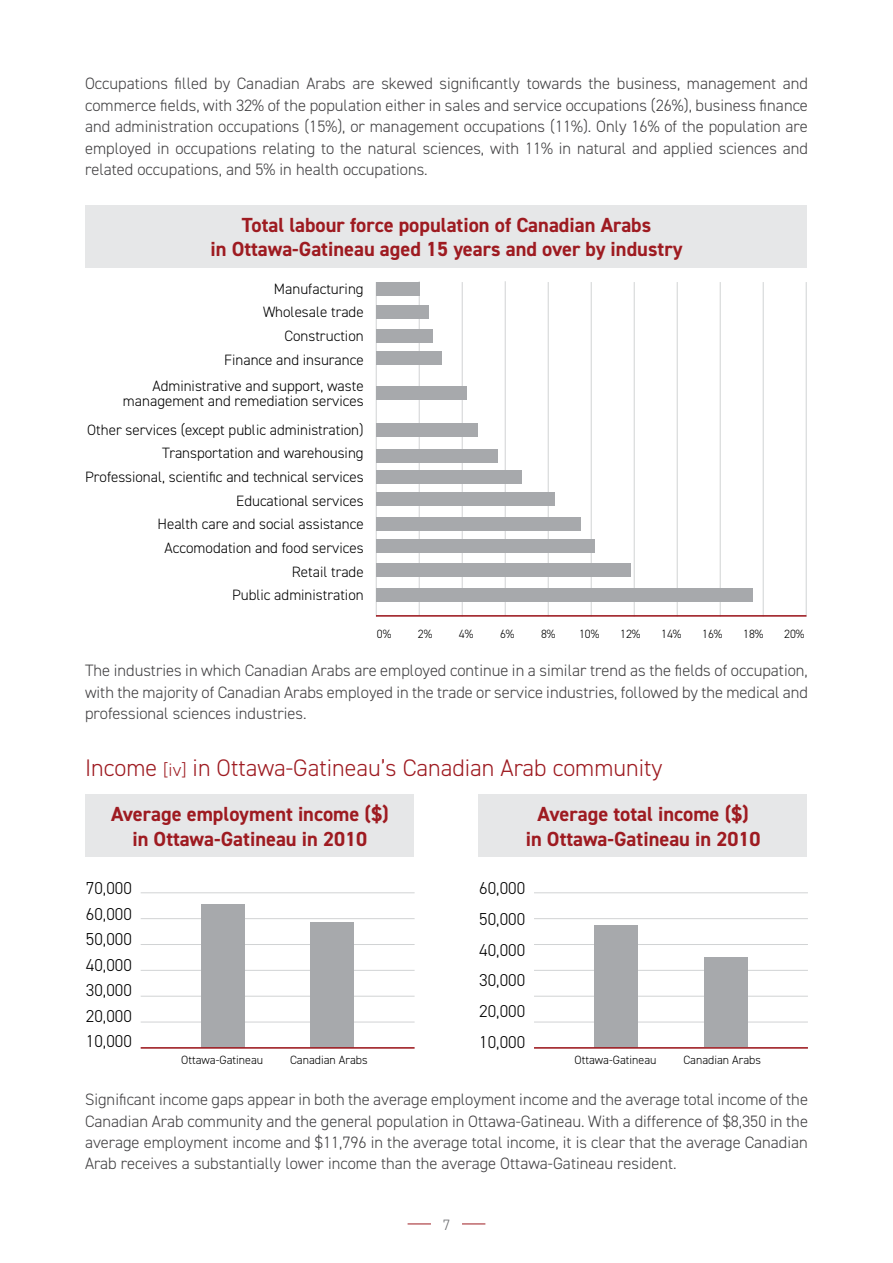
<style>
.page{position:relative;width:893px;height:1263px;background:#fff}
.page>*{position:absolute;margin:0;border:0;box-sizing:border-box;transform-origin:0 0}
.t1{font:300 24px "DIN2014";color:#9e1b21}
.t2{font:700 20.4px/24.6px "DIN2014";color:#9e1b21;text-align:center}
.t3{font:300 17.25px/25.5px "DIN2014";color:#000;text-align:justify}
.t4{font:300 16.5px/21.5px "DIN2014";color:#414042;text-align:justify}
.t5{font:300 15px/23.7px "DIN2014";color:#000;text-align:right}
.t6{font:300 15px "DIN2014";color:#6d6e71}
.t7{font:300 12px "DIN2014";color:#000}
.s1{font-size:18px}
</style>
<div class="page">
<svg style="left:462px;top:1224px;width:23px;height:1px"></svg>
<svg style="left:408px;top:1224px;width:23px;height:1px"></svg>
<div style="left:85px;top:206px;width:721px;height:62px;background:#e6e7e8"></div>
<hr style="left:376px;top:282px;width:1px;height:335px;background:#d1d3d4">
<hr style="left:462px;top:282px;width:1px;height:335px;background:#d1d3d4">
<hr style="left:505px;top:281px;width:1px;height:335px;background:#d1d3d4">
<hr style="left:419px;top:281px;width:1px;height:335px;background:#d1d3d4">
<hr style="left:591px;top:282px;width:1px;height:335px;background:#d1d3d4">
<hr style="left:548px;top:282px;width:1px;height:335px;background:#d1d3d4">
<hr style="left:677px;top:282px;width:1px;height:335px;background:#d1d3d4">
<hr style="left:634px;top:282px;width:1px;height:335px;background:#d1d3d4">
<hr style="left:763px;top:282px;width:1px;height:335px;background:#d1d3d4">
<hr style="left:720px;top:282px;width:1px;height:335px;background:#d1d3d4">
<hr style="left:806px;top:282px;width:1px;height:335px;background:#d1d3d4">
<hr style="left:376px;top:615px;width:430px;height:2px;background:#9e1b21">
<div style="left:376px;top:589px;width:377px;height:13px;background:#a7a9ac"></div>
<div style="left:376px;top:563px;width:255px;height:14px;background:#a7a9ac"></div>
<div style="left:376px;top:539px;width:219px;height:14px;background:#a7a9ac"></div>
<div style="left:376px;top:518px;width:205px;height:13px;background:#a7a9ac"></div>
<div style="left:376px;top:492px;width:179px;height:14px;background:#a7a9ac"></div>
<div style="left:376px;top:470px;width:146px;height:14px;background:#a7a9ac"></div>
<div style="left:376px;top:449px;width:122px;height:14px;background:#a7a9ac"></div>
<div style="left:376px;top:423px;width:102px;height:13px;background:#a7a9ac"></div>
<div style="left:376px;top:386px;width:91px;height:14px;background:#a7a9ac"></div>
<div style="left:376px;top:351px;width:66px;height:14px;background:#a7a9ac"></div>
<div style="left:376px;top:329px;width:57px;height:14px;background:#a7a9ac"></div>
<div style="left:376px;top:306px;width:53px;height:13px;background:#a7a9ac"></div>
<div style="left:376px;top:282px;width:44px;height:13px;background:#a7a9ac"></div>
<hr style="left:141px;top:1022px;width:274px;height:1px;background:#d1d3d4">
<hr style="left:534px;top:1022px;width:274px;height:1px;background:#d1d3d4">
<hr style="left:141px;top:996px;width:274px;height:1px;background:#d1d3d4">
<hr style="left:534px;top:996px;width:274px;height:1px;background:#d1d3d4">
<hr style="left:141px;top:970px;width:274px;height:1px;background:#d1d3d4">
<hr style="left:534px;top:970px;width:274px;height:1px;background:#d1d3d4">
<hr style="left:141px;top:944px;width:274px;height:1px;background:#d1d3d4">
<hr style="left:534px;top:944px;width:274px;height:1px;background:#d1d3d4">
<hr style="left:141px;top:918px;width:274px;height:1px;background:#d1d3d4">
<hr style="left:534px;top:918px;width:274px;height:1px;background:#d1d3d4">
<hr style="left:141px;top:892px;width:274px;height:1px;background:#d1d3d4">
<hr style="left:534px;top:892px;width:274px;height:1px;background:#d1d3d4">
<div style="left:201px;top:904px;width:44px;height:143px;background:#a7a9ac"></div>
<div style="left:311px;top:922px;width:43px;height:125px;background:#a7a9ac"></div>
<div style="left:595px;top:925px;width:43px;height:122px;background:#a7a9ac"></div>
<div style="left:704px;top:958px;width:43px;height:89px;background:#a7a9ac"></div>
<div style="left:85px;top:794px;width:329px;height:62px;background:#e6e7e8"></div>
<div style="left:478px;top:794px;width:329px;height:62px;background:#e6e7e8"></div>
<hr style="left:141px;top:1047px;width:274px;height:2px;background:#9e1b21">
<hr style="left:534px;top:1047px;width:274px;height:2px;background:#9e1b21">
<p class="t4" style="left:85px;top:73px;width:724px">Occupations filled by Canadian Arabs are skewed significantly towards the business, management and commerce fields, with 32% of the population either in sales and service occupations (26%), business finance and administration occupations (15%), or management occupations (11%). Only 16% of the population are employed in occupations relating to the natural sciences, with 11% in natural and applied sciences and related occupations, and 5% in health occupations.</p>
<p class="t2" style="left:210px;top:212px;width:473px">Total labour force population of Canadian Arabs<br>in Ottawa-Gatineau aged 15 years and over by industry</p>
<p class="t5" style="left:263px;top:277px;width:102px">Manufacturing<br>Wholesale trade<br>Construction</p>
<p class="t5" style="left:123px;top:379px;width:242px;line-height:15px">Administrative and support, waste management and remediation services</p>
<p class="t5" style="left:224px;top:348px;width:141px">Finance and insurance</p>
<p class="t5" style="left:87px;top:418px;width:278px">Other services (except public administration)</p>
<p class="t5" style="left:162px;top:441px;width:203px">Transportation and warehousing</p>
<p class="t5" style="left:85px;top:465px;width:280px">Professional, scientific and technical services</p>
<p class="t5" style="left:158px;top:489px;width:208px">Educational services<br>Health care and social assistance<br>Accomodation and food services<br>Retail trade<br>Public administration</p>
<p class="t7" style="left:377px;top:627px;width:16px">0%</p>
<p class="t7" style="left:418px;top:627px;width:16px">2%</p>
<p class="t7" style="left:459px;top:627px;width:16px">4%</p>
<p class="t7" style="left:500px;top:627px;width:16px">6%</p>
<p class="t7" style="left:541px;top:627px;width:16px">8%</p>
<p class="t7" style="left:579px;top:627px;width:22px">10%</p>
<p class="t7" style="left:620px;top:627px;width:22px">12%</p>
<p class="t7" style="left:661px;top:627px;width:22px">14%</p>
<p class="t7" style="left:702px;top:627px;width:22px">16%</p>
<p class="t7" style="left:743px;top:627px;width:22px">18%</p>
<p class="t7" style="left:784px;top:627px;width:22px">20%</p>
<p class="t4" style="left:85px;top:660px;width:724px">The industries in which Canadian Arabs are employed continue in a similar trend as the fields of occupation, with the majority of Canadian Arabs employed in the trade or service industries, followed by the medical and professional sciences industries.</p>
<h1 class="t1" style="left:85px;top:753px;width:579px">Income <span class="s1">[iv]</span> in Ottawa-Gatineau’s Canadian Arab community</h1>
<p class="t2" style="left:111px;top:802px;width:279px">Average employment income ($) in Ottawa-Gatineau in 2010</p>
<p class="t2" style="left:526px;top:802px;width:236px">Average total income ($)<br>in Ottawa-Gatineau in 2010</p>
<p class="t3" style="left:86px;top:875px;width:47px">70,000<br>60,000<br>50,000<br>40,000<br>30,000<br>20,000<br>10,000</p>
<p class="t3" style="left:479px;top:873px;width:47px;line-height:30.8px">60,000<br>50,000<br>40,000<br>30,000<br>20,000<br>10,000</p>
<p class="t7" style="left:181px;top:1052px;width:84px">Ottawa-Gatineau</p>
<p class="t7" style="left:290px;top:1052px;width:79px">Canadian Arabs</p>
<p class="t7" style="left:574px;top:1052px;width:84px">Ottawa-Gatineau</p>
<p class="t7" style="left:683px;top:1052px;width:79px">Canadian Arabs</p>
<p class="t4" style="left:85px;top:1089px;width:724px">Significant income gaps appear in both the average employment income and the average total income of the Canadian Arab community and the general population in Ottawa-Gatineau. With a difference of $8,350 in the average employment income and $11,796 in the average total income, it is clear that the average Canadian Arab receives a substantially lower income than the average Ottawa-Gatineau resident.</p>
<p class="t6" style="left:443px;top:1215px;width:9px">7</p>
</div>
